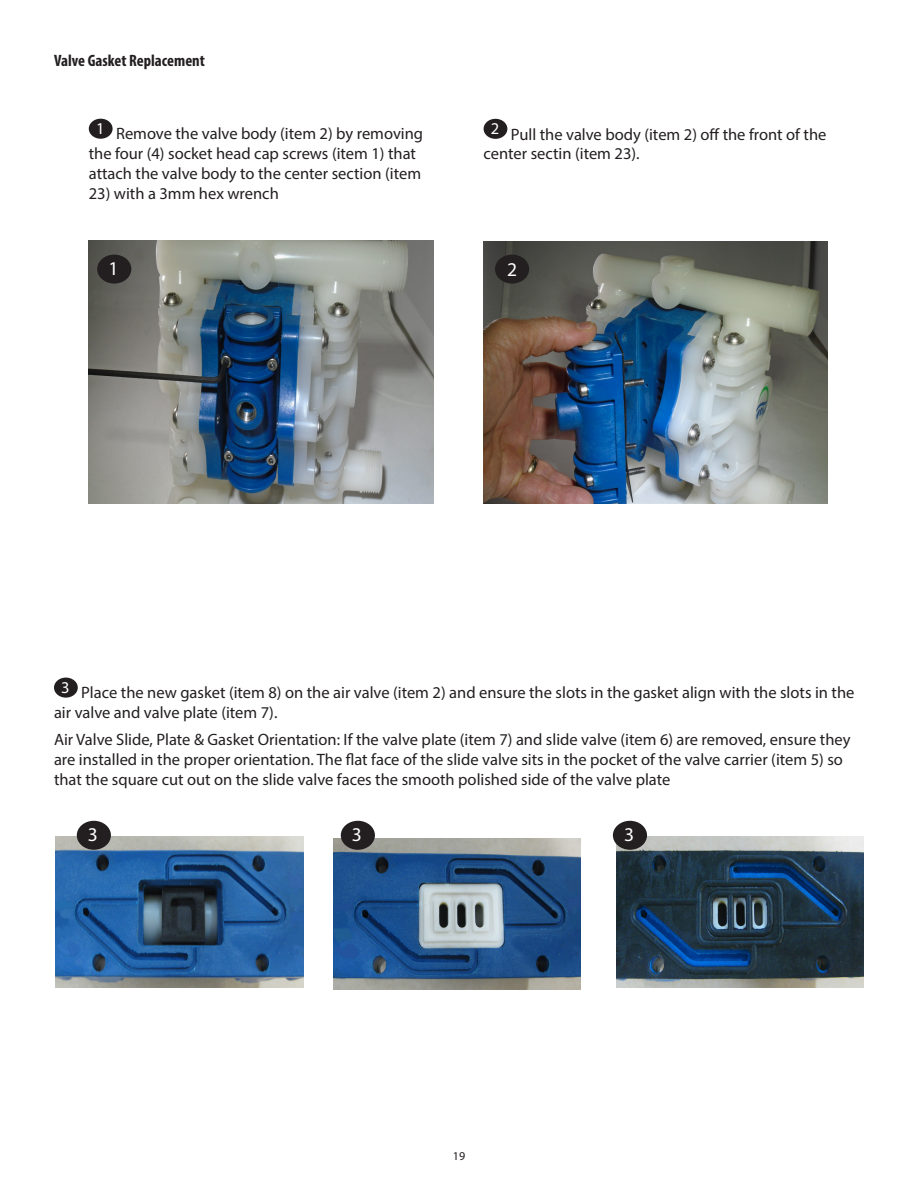
<style>
.page{position:relative;width:918px;height:1188px;background:#fff}
.page>*{position:absolute;margin:0;border:0;box-sizing:border-box;transform-origin:0 0}
.Quotes{font:19.5px "Myriad Pro";color:#fff}
.t1{font:16.5px/19.8px "Myriad Pro";color:#231f20}
.t2{font:700 condensed 16.5px "Myriad Pro";color:#231f20}
.Quotes-2{font:16.5px "Myriad Pro";color:#fff}
.t3{font:12px "Myriad Pro";color:#231f20}
</style>
<div class="page">
<div style="left:89px;top:119px;width:24px;height:20px;background:#231f20;border-radius:50%"></div>
<img style="left:89px;top:240px;width:344px;height:263px">
<div style="left:97px;top:255px;width:34px;height:29px;background:#231f20;border-radius:50%"></div>
<img style="left:484px;top:242px;width:344px;height:261px">
<div style="left:484px;top:119px;width:23px;height:20px;background:#231f20;border-radius:50%"></div>
<div style="left:495px;top:255px;width:34px;height:29px;background:#231f20;border-radius:50%"></div>
<div style="left:54px;top:678px;width:24px;height:20px;background:#231f20;border-radius:50%"></div>
<img style="left:616px;top:837px;width:248px;height:151px">
<img style="left:56px;top:837px;width:247px;height:151px">
<div style="left:77px;top:821px;width:34px;height:29px;background:#231f20;border-radius:50%"></div>
<img style="left:333px;top:838px;width:248px;height:151px">
<div style="left:613px;top:821px;width:34px;height:29px;background:#231f20;border-radius:50%"></div>
<div style="left:341px;top:821px;width:34px;height:29px;background:#231f20;border-radius:50%"></div>
<p class="t2" style="left:54px;top:51px;width:152px">Valve Gasket Replacement</p>
<p class="Quotes-2" style="left:96px;top:118px;width:10px">1</p>
<p class="t1" style="left:89px;top:124px;width:336px;text-indent:27px">Remove the valve body (item 2) by removing the four (4) socket head cap screws (item 1) that attach the valve body to the center section (item</p>
<p class="t1" style="left:89px;top:183px;width:192px">23) with a 3mm hex wrench</p>
<p class="Quotes-2" style="left:491px;top:118px;width:10px">2</p>
<p class="t1" style="left:484px;top:124px;width:344px;text-indent:27px">Pull the valve body (item 2) off the front of the center sectin (item 23).</p>
<p class="Quotes" style="left:108px;top:256px;width:12px">1</p>
<p class="Quotes" style="left:507px;top:258px;width:12px">2</p>
<p class="Quotes-2" style="left:61px;top:677px;width:10px">3</p>
<p class="t1" style="left:54px;top:683px;width:802px;text-indent:27px">Place the new gasket (item 8) on the air valve (item 2) and ensure the slots in the gasket align with the slots in the air valve and valve plate (item 7).</p>
<p class="t1" style="left:54px;top:730px;width:798px">Air Valve Slide, Plate &amp; Gasket Orientation: If the valve plate (item 7) and slide valve (item 6) are removed, ensure they are installed in the proper orientation. The flat face of the slide valve sits in the pocket of the valve carrier (item 5) so that the square cut out on the slide valve faces the smooth polished side of the valve plate</p>
<p class="Quotes" style="left:88px;top:822px;width:12px">3</p>
<p class="Quotes" style="left:352px;top:822px;width:12px">3</p>
<p class="Quotes" style="left:624px;top:822px;width:12px">3</p>
<p class="t3" style="left:453px;top:1148px;width:14px">19</p>
</div>
